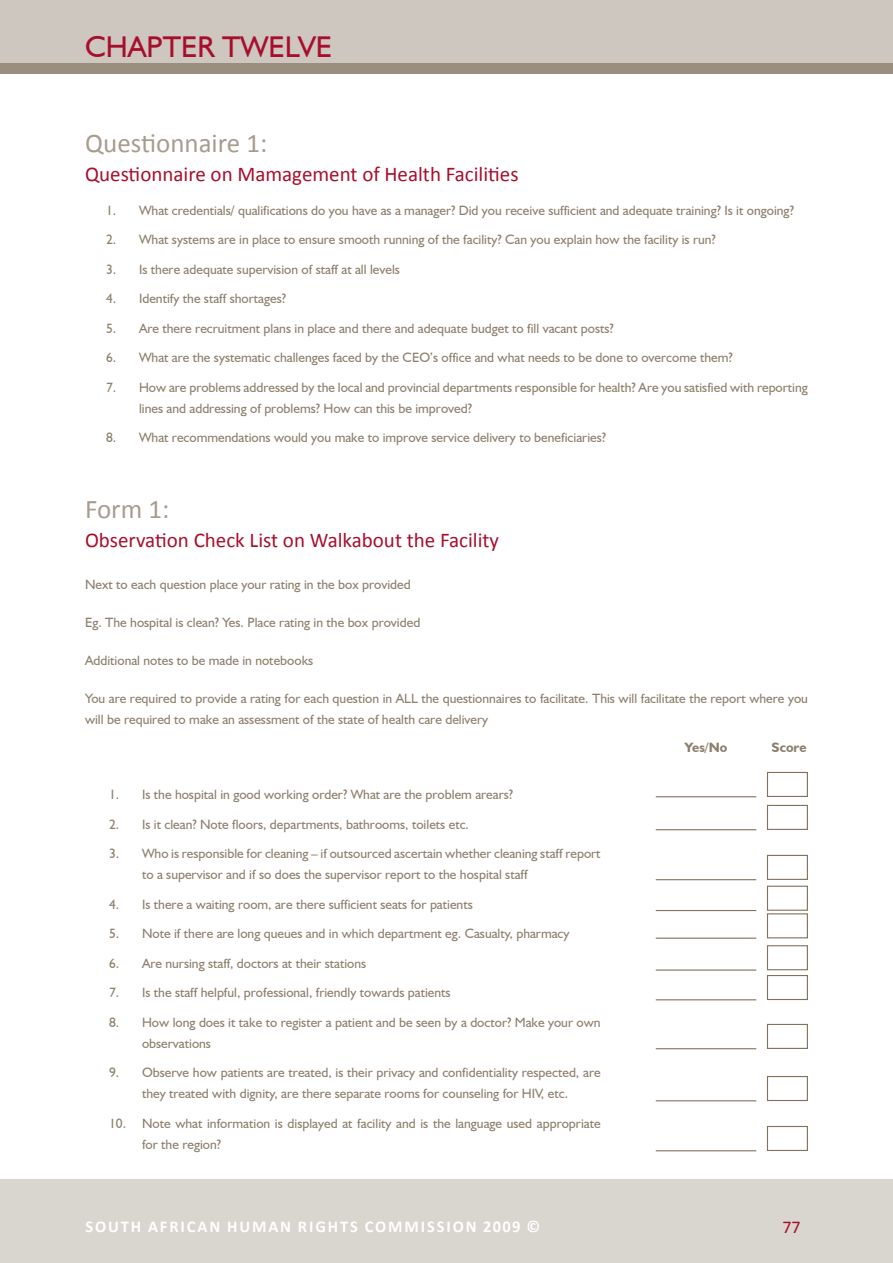
<style>
.page{position:relative;width:893px;height:1263px;background:#fff}
.page>*{position:absolute;margin:0;border:0;box-sizing:border-box;transform-origin:0 0}
.t1{font:30px "Humanist 521 BT";color:#a80e2c}
.t2{font:27px "Calibri";color:#a79c8e}
.t3{font:21px "Calibri";color:#a80e2c}
.t4{font:18px "Calibri";color:#a80e2c}
.t5{font:700 16.5px "Calibri";letter-spacing:.115em;color:#fff}
.t6{font:13.5px/21px "Humanist 521 BT";color:#8e806e}
.t7{font:700 13.5px "Humanist 521 BT";color:#8e806e}
</style>
<div class="page">
<div style="left:0;top:1179px;width:893px;height:84px;background:#d9d5cf"></div>
<div style="left:0;top:0;width:893px;height:73px;background:#9a8e7e"></div>
<div style="left:0;top:0;width:893px;height:62px;background:#cdc7bf"></div>
<div style="left:767px;top:772px;width:41px;height:25px;border:1px solid #81725e"></div>
<hr style="left:656px;top:796px;width:100px;height:1px;background:#81725e">
<div style="left:767px;top:805px;width:41px;height:25px;border:1px solid #81725e"></div>
<hr style="left:656px;top:829px;width:100px;height:1px;background:#81725e">
<div style="left:767px;top:855px;width:41px;height:25px;border:1px solid #81725e"></div>
<hr style="left:656px;top:879px;width:100px;height:1px;background:#81725e">
<div style="left:767px;top:886px;width:41px;height:25px;border:1px solid #81725e"></div>
<hr style="left:656px;top:910px;width:100px;height:1px;background:#81725e">
<div style="left:767px;top:913px;width:41px;height:25px;border:1px solid #81725e"></div>
<hr style="left:656px;top:937px;width:100px;height:2px;background:#81725e">
<div style="left:767px;top:945px;width:41px;height:25px;border:1px solid #81725e"></div>
<hr style="left:656px;top:969px;width:100px;height:2px;background:#81725e">
<div style="left:767px;top:975px;width:41px;height:25px;border:1px solid #81725e"></div>
<hr style="left:656px;top:999px;width:100px;height:1px;background:#81725e">
<div style="left:767px;top:1024px;width:41px;height:25px;border:1px solid #81725e"></div>
<hr style="left:656px;top:1048px;width:100px;height:1px;background:#81725e">
<div style="left:767px;top:1076px;width:41px;height:25px;border:1px solid #81725e"></div>
<hr style="left:656px;top:1100px;width:100px;height:1px;background:#81725e">
<div style="left:767px;top:1126px;width:41px;height:25px;border:1px solid #81725e"></div>
<hr style="left:656px;top:1150px;width:100px;height:1px;background:#81725e">
<h1 class="t1" style="left:85px;top:28px;width:249px">CHAPTER TWELVE</h1>
<h2 class="t2" style="left:85px;top:126px;width:184px">Questionnaire 1:</h2>
<h3 class="t3" style="left:85px;top:161px;width:435px">Questionnaire on Mamagement of Health Facilities</h3>
<p class="t6" style="left:106px;top:200px;width:689px">1. What credentials/ qualifications do you have as a manager? Did you receive sufficient and adequate training? Is it ongoing?</p>
<p class="t6" style="left:106px;top:229px;width:611px">2. What systems are in place to ensure smooth running of the facility? Can you explain how the facility is run?</p>
<p class="t6" style="left:106px;top:259px;width:295px">3. Is there adequate supervision of staff at all levels</p>
<p class="t6" style="left:106px;top:288px;width:181px">4. Identify the staff shortages?</p>
<p class="t6" style="left:106px;top:318px;width:509px">5. Are there recruitment plans in place and there and adequate budget to fill vacant posts?</p>
<p class="t6" style="left:106px;top:347px;width:628px">6. What are the systematic challenges faced by the CEO’s office and what needs to be done to overcome them?</p>
<p class="t6" style="left:139px;top:377px;width:670px;text-indent:-33px">7. How are problems addressed by the local and provincial departments responsible for health? Are you satisfied with reporting lines and addressing of problems? How can this be improved?</p>
<p class="t6" style="left:106px;top:427px;width:501px">8. What recommendations would you make to improve service delivery to beneficiaries?</p>
<h2 class="t2" style="left:85px;top:492px;width:86px">Form 1:</h2>
<h3 class="t3" style="left:85px;top:527px;width:416px">Observation Check List on Walkabout the Facility</h3>
<p class="t6" style="left:85px;top:574px;width:327px">Next to each question place your rating in the box provided</p>
<p class="t6" style="left:85px;top:612px;width:337px">Eg. The hospital is clean? Yes. Place rating in the box provided</p>
<p class="t6" style="left:85px;top:650px;width:230px">Additional notes to be made in notebooks</p>
<p class="t6" style="left:85px;top:688px;width:724px">You are required to provide a rating for each question in ALL the questionnaires to facilitate. This will facilitate the report where you will be required to make an assessment of the state of health care delivery</p>
<p class="t6" style="left:109px;top:784px;width:406px">1. Is the hospital in good working order? What are the problem arears?</p>
<p class="t6" style="left:109px;top:813px;width:361px">2. Is it clean? Note floors, departments, bathrooms, toilets etc.</p>
<p class="t6" style="left:142px;top:843px;width:460px;text-indent:-33px">3. Who is responsible for cleaning – if outsourced ascertain whether cleaning staff report to a supervisor and if so does the supervisor report to the hospital staff</p>
<p class="t6" style="left:109px;top:893px;width:365px">4. Is there a waiting room, are there sufficient seats for patients</p>
<p class="t6" style="left:109px;top:923px;width:462px">5. Note if there are long queues and in which department eg. Casualty, pharmacy</p>
<p class="t6" style="left:109px;top:952px;width:259px">6. Are nursing staff, doctors at their stations</p>
<p class="t6" style="left:109px;top:982px;width:343px">7. Is the staff helpful, professional, friendly towards patients</p>
<p class="t6" style="left:142px;top:1011px;width:460px;text-indent:-33px">8. How long does it take to register a patient and be seen by a doctor? Make your own observations</p>
<p class="t6" style="left:109px;top:1062px;width:493px;text-align:center">9. Observe how patients are treated, is their privacy and confidentiality respected, are they treated with dignity, are there separate rooms for counseling for HIV, etc.</p>
<p class="t6" style="left:142px;top:1112px;width:460px;text-indent:-33px">10. Note what information is displayed at facility and is the language used appropriate for the region?</p>
<p class="t7" style="left:685px;top:739px;width:44px">Yes/No</p>
<p class="t7" style="left:772px;top:739px;width:36px">Score</p>
<p class="t5" style="left:85px;top:1216px;width:22px">SOUTH</p>
<p class="t5" style="left:148px;top:1216px;width:33px">AFRICAN</p>
<p class="t5" style="left:227px;top:1216px;width:93px">HUMAN RIGHTS</p>
<p class="t5" style="left:365px;top:1216px;width:67px">COMMISSION</p>
<p class="t5" style="left:483px;top:1216px;width:59px">2009 ©</p>
<h3 class="t4" style="left:782px;top:1216px;width:20px">77</h3>
</div>
